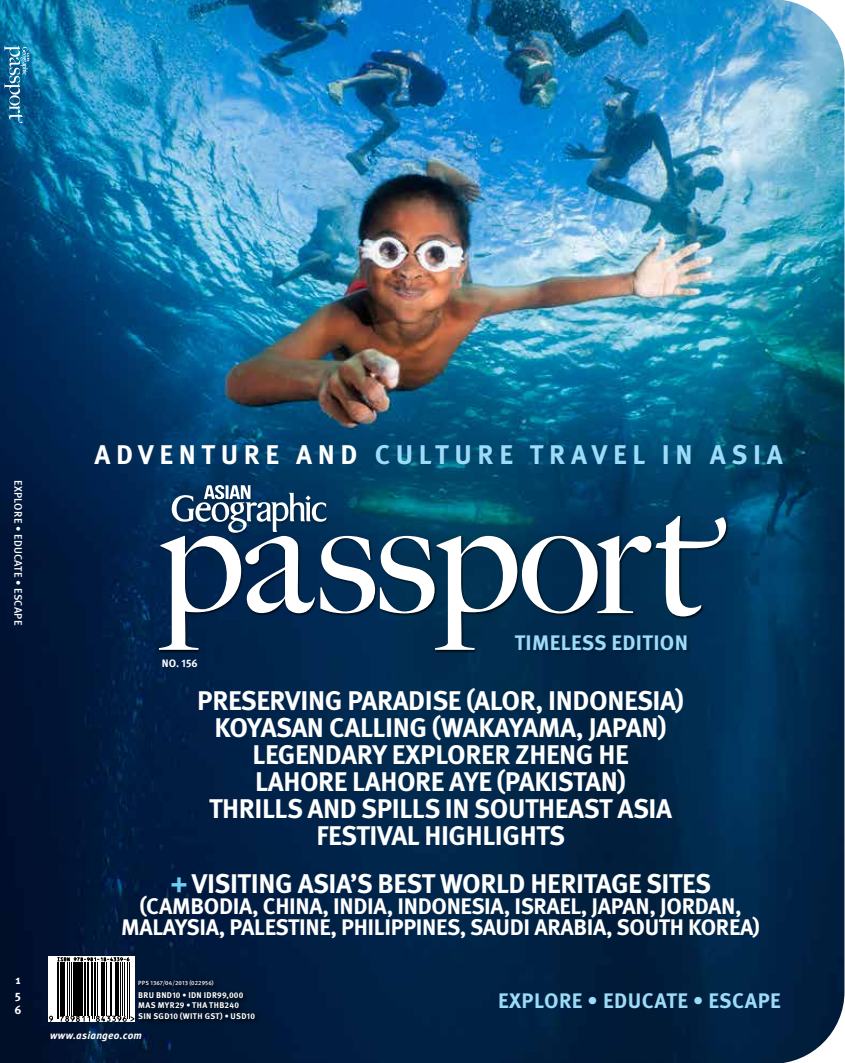
<style>
.page{position:relative;width:845px;height:1063px;background:#fff}
.page>*{position:absolute;margin:0;border:0;box-sizing:border-box;transform-origin:0 0}
.t1{font:700 27px/27px "Meta OT";letter-spacing:-.015em;color:#fff;text-align:center}
.t2{font:700 27px "Meta OT";letter-spacing:.21em;color:#9ddcf9}
.t3{font:700 22.5px/21px "Meta OT";letter-spacing:-.015em;color:#fff;text-align:center}
.t4{font:700 21px "Meta OT";letter-spacing:.015em;color:#9ddcf9}
.t5{font:700 12px/15px "Meta OT";color:#fff;text-align:justify}
.t6{font:500 10.8px "Meta OT";letter-spacing:.02em;color:#fff}
.t7{font:700 10.8px "Meta OT";color:#fff}
.t8{font:italic 700 10.5px "Meta OT";letter-spacing:.015em;color:#fff}
.t9{font:700 8.25px/10.5px "Meta OT";letter-spacing:.035em;color:#fff}
.t10{font:500 6px "Meta OT";letter-spacing:.02em;color:#fff}
.s1{color:#fff}
.s2{color:#6dcff6}
</style>
<div class="page">
<img style="left:0;top:0;width:844px;height:1063px">
<p class="t6" style="left:25px;top:480px;width:146px;rotate:90deg">EXPLORE • EDUCATE • ESCAPE</p>
<p class="t5" style="left:15px;top:972px;width:9px">1<br>5<br>6</p>
<p class="t2" style="left:94px;top:438px;width:689px"><span class="s1">ADVENTURE AND</span> CULTURE TRAVEL IN ASIA</p>
<p class="t7" style="left:162px;top:656px;width:37px">NO. 156</p>
<p class="t4" style="left:514px;top:630px;width:175px">TIMELESS EDITION</p>
<p class="t1" style="left:197px;top:688px;width:488px">PRESERVING PARADISE (ALOR, INDONESIA)<br>KOYASAN CALLING (WAKAYAMA, JAPAN)<br>LEGENDARY EXPLORER ZHENG HE<br>LAHORE LAHORE AYE (PAKISTAN)<br>THRILLS AND SPILLS IN SOUTHEAST ASIA<br>FESTIVAL HIGHLIGHTS</p>
<p class="t1" style="left:170px;top:871px;width:542px"><span class="s2">+</span> VISITING ASIA’S BEST WORLD HERITAGE SITES</p>
<p class="t3" style="left:121px;top:896px;width:640px">(CAMBODIA, CHINA, INDIA, INDONESIA, ISRAEL, JAPAN, JORDAN,<br>MALAYSIA, PALESTINE, PHILIPPINES, SAUDI ARABIA, SOUTH KOREA)</p>
<p class="t10" style="left:138px;top:979px;width:77px">PPS 1367/04/2013 (022956)</p>
<p class="t9" style="left:138px;top:990px;width:118px">BRU BND10 • IDN IDR99,000<br>MAS MYR29 • THA THB240<br>SIN SGD10 (WITH GST) • USD10</p>
<p class="t8" style="left:50px;top:1029px;width:93px">www.asiangeo.com</p>
<p class="t4" style="left:498px;top:987px;width:284px">EXPLORE • EDUCATE • ESCAPE</p>
</div>
